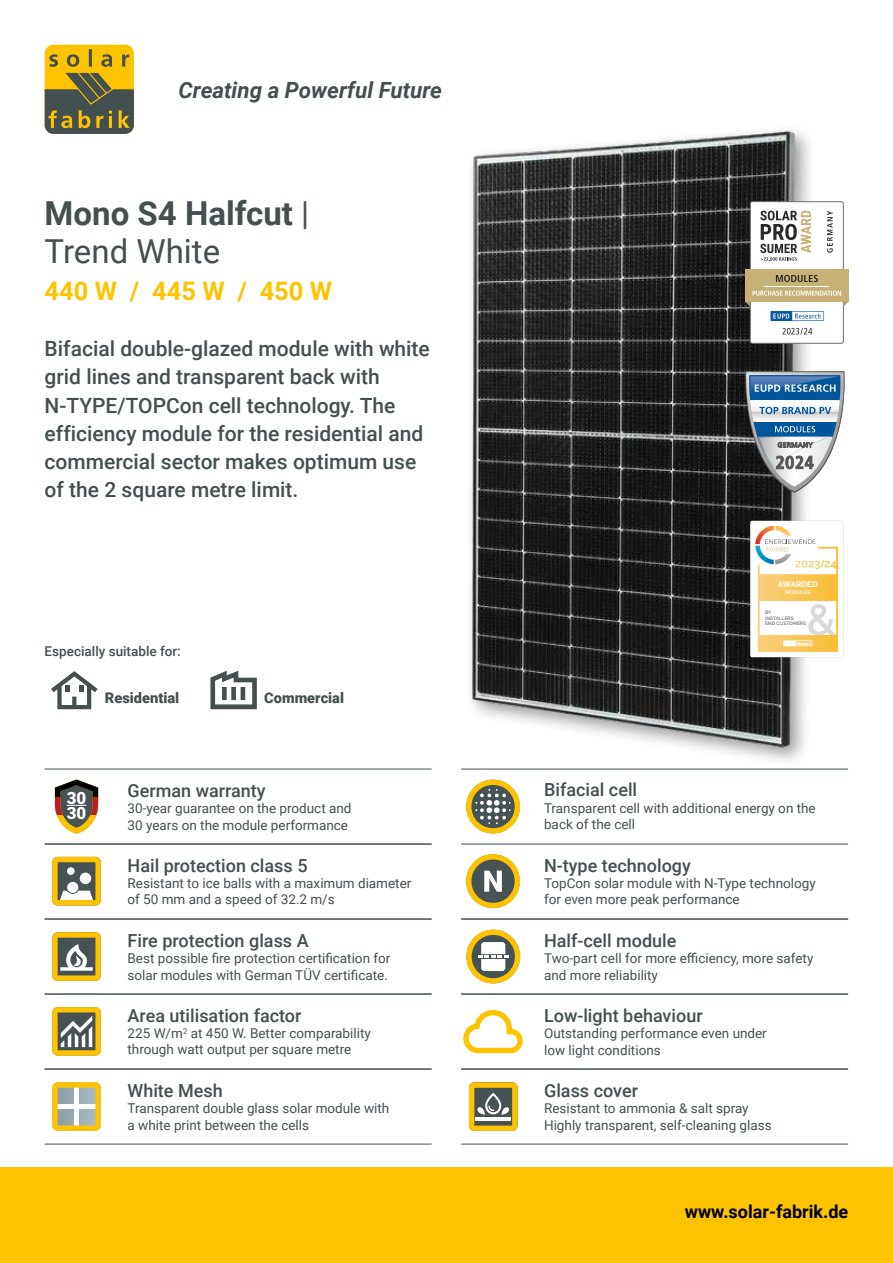
<style>
.page{position:relative;width:893px;height:1263px;background:#fff}
.page>*{position:absolute;margin:0;border:0;box-sizing:border-box;transform-origin:0 0}
.t1{font:700 33px/37.5px "Roboto";color:#444f50}
.t2{font:700 25.5px "Roboto";color:#fdc300}
.t3{font:italic 700 22.35px "Roboto";color:#444f50}
.t4{font:500 21px/28px "Roboto";color:#444f50}
.t5{font:500 18px "Roboto";color:#444f50}
.t6{font:700 18px "Roboto";color:#000}
.t7{font:900 16.8px/14.9px "Roboto";color:#fff}
.t8{font:900 14.7px "Roboto";color:#444f50}
.t9{font:13.5px/16.2px "Roboto";color:#444f50}
.t10{font:500 13.5px "Roboto";color:#444f50}
.t11{font:700 7.95px "Raleway";color:#fff}
.t12{font:600 5.25px "Raleway";color:#fff}
.t13{font:600 4.95px "Raleway";color:#706f6f}
.t14{font:600 4.8px/5.7px "Raleway";color:#706f6f}
.s1{font-weight:400}
</style>
<div class="page">
<div style="left:45px;top:45px;width:89px;height:89px;background:#fdc300;border-radius:9px"></div>
<svg style="left:45px;top:49px;width:89px;height:85px"></svg>
<div style="left:0;top:1167px;width:893px;height:96px;background:#fdc300"></div>
<hr style="left:45px;top:1144px;width:387px;height:1px;background:#444f50">
<hr style="left:45px;top:919px;width:387px;height:1px;background:#444f50">
<hr style="left:45px;top:844px;width:387px;height:1px;background:#444f50">
<hr style="left:45px;top:769px;width:387px;height:1px;background:#444f50">
<hr style="left:461px;top:994px;width:387px;height:1px;background:#444f50">
<hr style="left:461px;top:1144px;width:387px;height:1px;background:#444f50">
<hr style="left:461px;top:1069px;width:387px;height:1px;background:#444f50">
<hr style="left:45px;top:1069px;width:387px;height:1px;background:#444f50">
<hr style="left:45px;top:994px;width:387px;height:1px;background:#444f50">
<img style="left:471px;top:130px;width:337px;height:624px">
<hr style="left:461px;top:919px;width:387px;height:1px;background:#444f50">
<hr style="left:461px;top:844px;width:387px;height:1px;background:#444f50">
<svg style="left:51px;top:671px;width:47px;height:38px"></svg>
<svg style="left:210px;top:671px;width:47px;height:38px"></svg>
<hr style="left:461px;top:769px;width:387px;height:1px;background:#444f50">
<svg style="left:52px;top:1082px;width:49px;height:49px"></svg>
<svg style="left:52px;top:932px;width:49px;height:49px;background:#a8984f"></svg>
<svg style="left:52px;top:1007px;width:49px;height:49px;background:#ab9a51"></svg>
<svg style="left:466px;top:854px;width:54px;height:54px"></svg>
<svg style="left:55px;top:779px;width:43px;height:18px"></svg>
<svg style="left:55px;top:797px;width:43px;height:18px"></svg>
<svg style="left:56px;top:815px;width:41px;height:18px"></svg>
<svg style="left:466px;top:929px;width:54px;height:54px"></svg>
<svg style="left:52px;top:857px;width:49px;height:48px;background:#ad9947"></svg>
<div style="left:80px;top:872px;width:11px;height:12px;background:#fff;border-radius:50%"></div>
<div style="left:67px;top:867px;width:8px;height:8px;background:#fff;border-radius:50%"></div>
<div style="left:67px;top:881px;width:12px;height:12px;background:#fff;border-radius:50%"></div>
<div style="left:66px;top:881px;width:13px;height:13px;border:1px solid #475254;border-radius:50%"></div>
<svg style="left:463px;top:1010px;width:60px;height:43px"></svg>
<svg style="left:466px;top:779px;width:54px;height:54px"></svg>
<svg style="left:469px;top:1082px;width:49px;height:49px;background:#a8974d"></svg>
<svg style="left:745px;top:371px;width:100px;height:122px"></svg>
<div style="left:750px;top:202px;width:93px;height:141px;background:#fff;border-radius:2px"></div>
<div style="left:750px;top:202px;width:93px;height:141px;border:1px solid #6f6e6e;border-radius:2px"></div>
<div style="left:745px;top:270px;width:103px;height:32px;background:#c7b176"></div>
<svg style="left:745px;top:302px;width:5px;height:5px"></svg>
<svg style="left:843px;top:302px;width:5px;height:5px"></svg>
<svg style="left:827px;top:211px;width:6px;height:42px"></svg>
<svg style="left:770px;top:311px;width:54px;height:10px"></svg>
<svg style="left:760px;top:211px;width:51px;height:50px"></svg>
<svg style="left:776px;top:275px;width:42px;height:7px"></svg>
<svg style="left:752px;top:291px;width:89px;height:5px"></svg>
<hr style="left:765px;top:286px;width:64px;height:1px;background:#fff">
<svg style="left:782px;top:328px;width:30px;height:6px"></svg>
<svg style="left:750px;top:521px;width:93px;height:136px"></svg>
<h3 class="t3" style="left:179px;top:74px;width:265px">Creating a Powerful Future</h3>
<h1 class="t1" style="left:45px;top:193px;width:266px">Mono S4 Halfcut <span class="s1">|<br>Trend White</span></h1>
<h2 class="t2" style="left:45px;top:273px;width:289px">440 W / 445 W / 450 W</h2>
<h3 class="t4" style="left:45px;top:334px;width:387px">Bifacial double-glazed module with white grid lines and transparent back with N-TYPE/TOPCon cell technology. The efficiency module for the residential and commercial sector makes optimum use of the 2 square metre limit.</h3>
<p class="t10" style="left:45px;top:642px;width:138px">Especially suitable for:</p>
<p class="t8" style="left:105px;top:687px;width:76px">Residential</p>
<p class="t8" style="left:264px;top:687px;width:81px">Commercial</p>
<p class="t7" style="left:67px;top:790px;width:21px">30<br>30</p>
<h3 class="t5" style="left:128px;top:778px;width:140px">German warranty</h3>
<p class="t9" style="left:128px;top:800px;width:225px">30-year guarantee on the product and<br>30 years on the module performance</p>
<h3 class="t5" style="left:128px;top:853px;width:182px">Hail protection class 5</h3>
<p class="t9" style="left:128px;top:874px;width:285px">Resistant to ice balls with a maximum diameter of 50 mm and a speed of 32.2 m/s</p>
<h3 class="t5" style="left:128px;top:928px;width:183px">Fire protection glass A</h3>
<p class="t9" style="left:128px;top:950px;width:264px">Best possible fire protection certification for solar modules with German TÜV certificate.</p>
<h3 class="t5" style="left:128px;top:1003px;width:175px">Area utilisation factor</h3>
<p class="t9" style="left:128px;top:1025px;width:245px">225 W/m<sup>2</sup> at 450 W. Better comparability through watt output per square metre</p>
<h3 class="t5" style="left:128px;top:1078px;width:97px">White Mesh</h3>
<p class="t9" style="left:128px;top:1100px;width:263px">Transparent double glass solar module with a white print between the cells</p>
<p class="t11" style="left:778px;top:580px;width:41px">AWARDED</p>
<p class="t12" style="left:785px;top:589px;width:27px">MODULES</p>
<p class="t14" style="left:765px;top:615px;width:43px">INSTALLERS<br>END CUSTOMERS</p>
<p class="t13" style="left:765px;top:609px;width:8px">BY</p>
<h3 class="t5" style="left:544px;top:777px;width:95px">Bifacial cell</h3>
<p class="t9" style="left:544px;top:799px;width:273px">Transparent cell with additional energy on the back of the cell</p>
<h3 class="t5" style="left:544px;top:853px;width:148px">N-type technology</h3>
<p class="t9" style="left:544px;top:874px;width:273px">TopCon solar module with N-Type technology for even more peak performance</p>
<h3 class="t5" style="left:544px;top:928px;width:134px">Half-cell module</h3>
<p class="t9" style="left:544px;top:950px;width:271px">Two-part cell for more efficiency, more safety and more reliability</p>
<h3 class="t5" style="left:544px;top:1003px;width:160px">Low-light behaviour</h3>
<p class="t9" style="left:544px;top:1025px;width:224px">Outstanding performance even under low light conditions</p>
<h3 class="t5" style="left:544px;top:1078px;width:95px">Glass cover</h3>
<p class="t9" style="left:544px;top:1100px;width:229px">Resistant to ammonia &amp; salt spray<br>Highly transparent, self-cleaning glass</p>
<h3 class="t6" style="left:685px;top:1199px;width:165px">www.solar-fabrik.de</h3>
</div>
